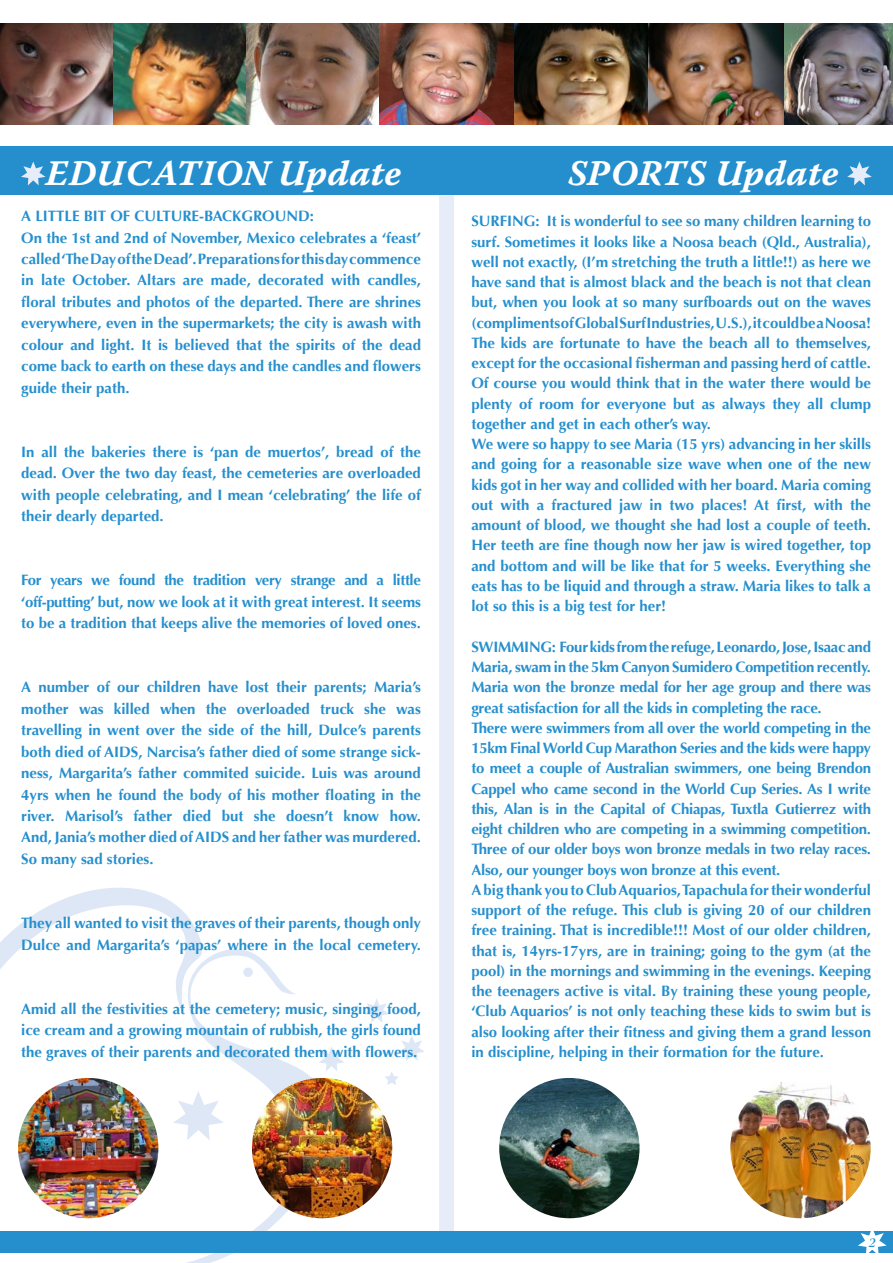
<style>
.page{position:relative;width:893px;height:1263px;background:#fff}
.page>*{position:absolute;margin:0;border:0;box-sizing:border-box;transform-origin:0 0}
.t1{font:36px "Warnock Pro Bold It Capt";letter-spacing:.01em;color:#fff}
.t2{font:700 15px/20.2px "Optima";color:#258fce}
.t3{font:13.5px "Warnock Pro Semibold It Disp";color:#258fce}
</style>
<div class="page">
<div style="left:439px;top:191px;width:15px;height:1046px;background:#e7edf8"></div>
<svg style="left:0;top:888px;width:202px;height:252px"></svg>
<svg style="left:80px;top:948px;width:255px;height:315px"></svg>
<div style="left:243px;top:967px;width:10px;height:10px;background:#dde7f6;border-radius:50%"></div>
<svg style="left:319px;top:1046px;width:25px;height:25px"></svg>
<svg style="left:365px;top:999px;width:24px;height:24px"></svg>
<svg style="left:399px;top:1036px;width:25px;height:25px"></svg>
<svg style="left:173px;top:1091px;width:51px;height:49px"></svg>
<svg style="left:385px;top:1072px;width:13px;height:13px"></svg>
<div style="left:0;top:1231px;width:893px;height:21px;background:#258fce"></div>
<svg style="left:858px;top:1231px;width:29px;height:22px"></svg>
<img style="left:730px;top:1082px;width:141px;height:136px">
<img style="left:499px;top:1078px;width:140px;height:140px;border-radius:50%">
<img style="left:18px;top:1078px;width:140px;height:140px;border-radius:50%">
<img style="left:252px;top:1078px;width:140px;height:140px;border-radius:50%">
<div style="left:0;top:146px;width:893px;height:49px;background:#258fce"></div>
<svg style="left:21px;top:161px;width:25px;height:24px"></svg>
<svg style="left:847px;top:161px;width:25px;height:24px"></svg>
<img style="left:0;top:23px;width:780px;height:101px">
<img style="left:780px;top:23px;width:113px;height:101px">
<h1 class="t1" style="left:46px;top:152px;width:357px">EDUCATION Update</h1>
<h1 class="t1" style="left:568px;top:152px;width:272px">SPORTS Update</h1>
<p class="t2" style="left:21px;top:206px;width:401px;line-height:21.5px">A LITTLE BIT OF CULTURE-BACKGROUND:<br>On the 1st and 2nd of November, Mexico celebrates a ‘feast’ called ‘The Day of the Dead’. Preparations for this day commence in late October. Altars are made, decorated with candles, floral tributes and photos of the departed. There are shrines everywhere, even in the supermarkets; the city is awash with colour and light. It is believed that the spirits of the dead come back to earth on these days and the candles and flowers guide their path.</p>
<p class="t2" style="left:471px;top:211px;width:401px">SURFING: It is wonderful to see so many children learning to surf. Sometimes it looks like a Noosa beach (Qld., Australia), well not exactly, (I’m stretching the truth a little!!) as here we have sand that is almost black and the beach is not that clean but, when you look at so many surfboards out on the waves (compliments of Global Surf Industries, U.S.), it could be a Noosa!<br>The kids are fortunate to have the beach all to themselves, except for the occasional fisherman and passing herd of cattle.<br>Of course you would think that in the water there would be plenty of room for everyone but as always they all clump together and get in each other’s way.<br>We were so happy to see Maria (15 yrs) advancing in her skills and going for a reasonable size wave when one of the new kids got in her way and collided with her board. Maria coming out with a fractured jaw in two places! At first, with the amount of blood, we thought she had lost a couple of teeth.<br>Her teeth are fine though now her jaw is wired together, top and bottom and will be like that for 5 weeks. Everything she eats has to be liquid and through a straw. Maria likes to talk a lot so this is a big test for her!</p>
<p class="t2" style="left:471px;top:637px;width:401px">SWIMMING: Four kids from the refuge, Leonardo, Jose, Isaac and Maria, swam in the 5km Canyon Sumidero Competition recently.<br>Maria won the bronze medal for her age group and there was great satisfaction for all the kids in completing the race.<br>There were swimmers from all over the world competing in the 15km Final World Cup Marathon Series and the kids were happy to meet a couple of Australian swimmers, one being Brendon Cappel who came second in the World Cup Series. As I write this, Alan is in the Capital of Chiapas, Tuxtla Gutierrez with eight children who are competing in a swimming competition.<br>Three of our older boys won bronze medals in two relay races.<br>Also, our younger boys won bronze at this event.<br>A big thank you to Club Aquarios, Tapachula for their wonderful support of the refuge. This club is giving 20 of our children free training. That is incredible!!! Most of our older children, that is, 14yrs-17yrs, are in training; going to the gym (at the pool) in the mornings and swimming in the evenings. Keeping the teenagers active is vital. By training these young people, ‘Club Aquarios’ is not only teaching these kids to swim but is also looking after their fitness and giving them a grand lesson in discipline, helping in their formation for the future.</p>
<p class="t2" style="left:21px;top:441px;width:401px;line-height:21.5px;text-align:justify">In all the bakeries there is ‘pan de muertos’, bread of the dead. Over the two day feast, the cemeteries are overloaded with people celebrating, and I mean ‘celebrating’ the life of their dearly departed.</p>
<p class="t2" style="left:21px;top:570px;width:401px;line-height:21.5px;text-align:justify">For years we found the tradition very strange and a little ‘off-putting’ but, now we look at it with great interest. It seems to be a tradition that keeps alive the memories of loved ones.</p>
<p class="t2" style="left:21px;top:677px;width:401px;line-height:21.5px;text-align:justify">A number of our children have lost their parents; Maria’s mother was killed when the overloaded truck she was travelling in went over the side of the hill, Dulce’s parents both died of AIDS, Narcisa’s father died of some strange sick&shy;ness, Margarita’s father commited suicide. Luis was around 4yrs when he found the body of his mother floating in the river. Marisol’s father died but she doesn’t know how.<br>And, Jania’s mother died of AIDS and her father was murdered.<br>So many sad stories.</p>
<p class="t2" style="left:21px;top:912px;width:401px;line-height:21.5px">They all wanted to visit the graves of their parents, though only<br>Dulce and Margarita’s ‘papas’ where in the local cemetery.</p>
<p class="t2" style="left:21px;top:998px;width:401px;line-height:21.5px;text-align:justify">Amid all the festivities at the cemetery; music, singing, food, ice cream and a growing mountain of rubbish, the girls found the graves of their parents and decorated them with flowers.</p>
<p class="t3" style="left:869px;top:1234px;width:8px">2</p>
</div>
